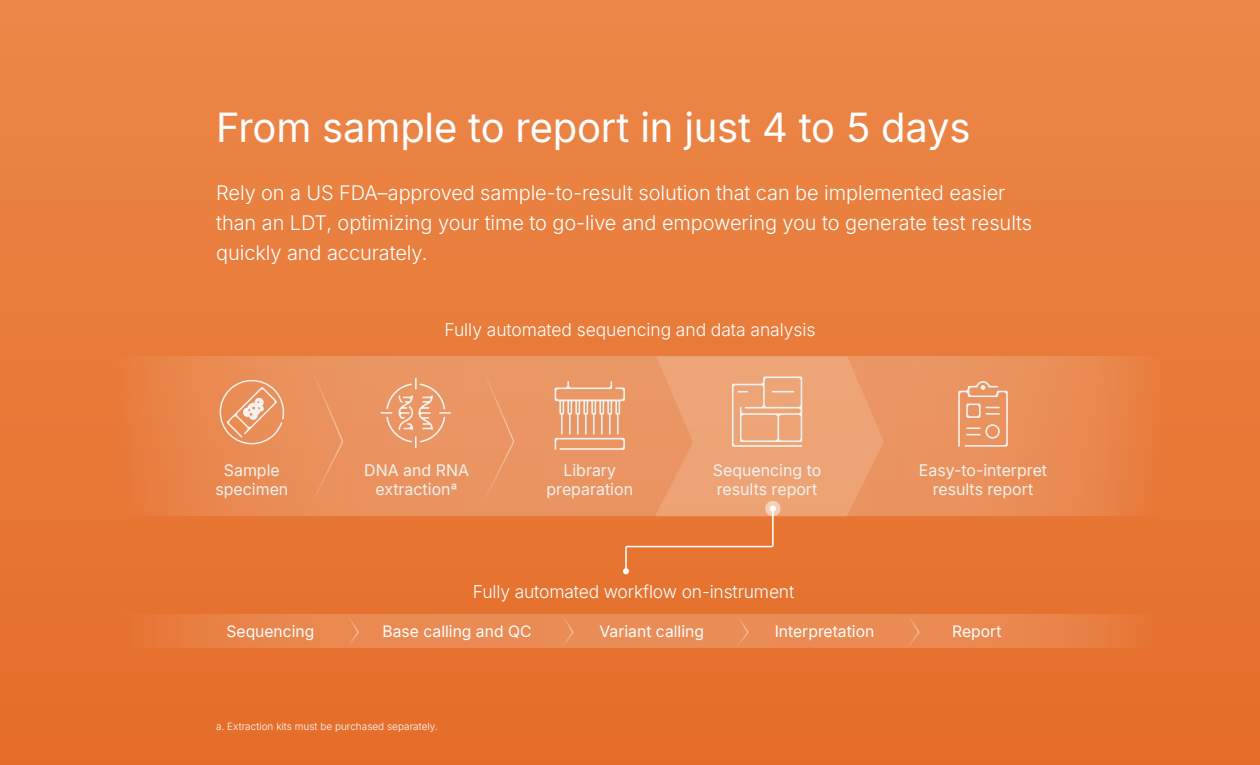
<style>
.page{position:relative;width:1260px;height:765px;background:#fff}
.page>*{position:absolute;margin:0;border:0;box-sizing:border-box;transform-origin:0 0}
.t1{font:40px "Inter";letter-spacing:-.005em;color:#fff}
.t2{font:300 20px/30px "Inter";letter-spacing:-.005em;color:#fff}
.t3{font:300 17.5px "Inter";letter-spacing:-.005em;color:#fff}
.t4{font:15.88px/19.1px "Inter";color:#f4f2f0;text-align:center}
.t5{font:15.62px "Inter";color:#fff}
.t6{font:300 10px "Inter";color:#fff}
</style>
<div class="page">
<div style="left:0;top:0;width:1260px;height:765px;background:linear-gradient(to bottom,#eb8748,#e56c29)"></div>
<svg style="left:109px;top:357px;width:1051px;height:159px;background:#e98c55"></svg>
<div style="left:309px;top:365px;width:35px;height:142px;background:#ea925d"></div>
<div style="left:480px;top:365px;width:35px;height:142px;background:#ea9563"></div>
<svg style="left:381px;top:378px;width:70px;height:70px;background:#eba175"></svg>
<svg style="left:958px;top:381px;width:50px;height:66px;background:#eba57b"></svg>
<svg style="left:220px;top:377px;width:65px;height:67px;background:#eb9e71"></svg>
<svg style="left:555px;top:357px;width:329px;height:217px;background:#ea9562"></svg>
<svg style="left:118px;top:614px;width:1033px;height:34px;background:#e9864d"></svg>
<svg style="left:346px;top:614px;width:14px;height:34px"></svg>
<svg style="left:561px;top:614px;width:14px;height:34px"></svg>
<svg style="left:736px;top:614px;width:13px;height:34px"></svg>
<svg style="left:907px;top:614px;width:13px;height:34px"></svg>
<h1 class="t1" style="left:216px;top:97px;width:756px">From sample to report in just 4 to 5 days</h1>
<p class="t2" style="left:216px;top:177px;width:818px">Rely on a US FDA–approved sample-to-result solution that can be implemented easier than an LDT, optimizing your time to go-live and empowering you to generate test results quickly and accurately.</p>
<p class="t3" style="left:444px;top:317px;width:373px">Fully automated sequencing and data analysis</p>
<p class="t4" style="left:215px;top:460px;width:74px">Sample specimen</p>
<p class="t4" style="left:364px;top:460px;width:106px">DNA and RNA extractionª</p>
<p class="t4" style="left:547px;top:460px;width:88px">Library preparation</p>
<p class="t4" style="left:713px;top:460px;width:110px;text-align:left">Sequencing to results report</p>
<p class="t4" style="left:919px;top:460px;width:130px">Easy-to-interpret results report</p>
<p class="t3" style="left:473px;top:578px;width:323px">Fully automated workflow on-instrument</p>
<p class="t5" style="left:226px;top:619px;width:90px">Sequencing</p>
<p class="t5" style="left:383px;top:619px;width:150px">Base calling and QC</p>
<p class="t5" style="left:600px;top:619px;width:106px">Variant calling</p>
<p class="t5" style="left:775px;top:619px;width:101px">Interpretation</p>
<p class="t5" style="left:952px;top:619px;width:51px">Report</p>
<p class="t6" style="left:216px;top:719px;width:223px">a. Extraction kits must be purchased separately.</p>
</div>
